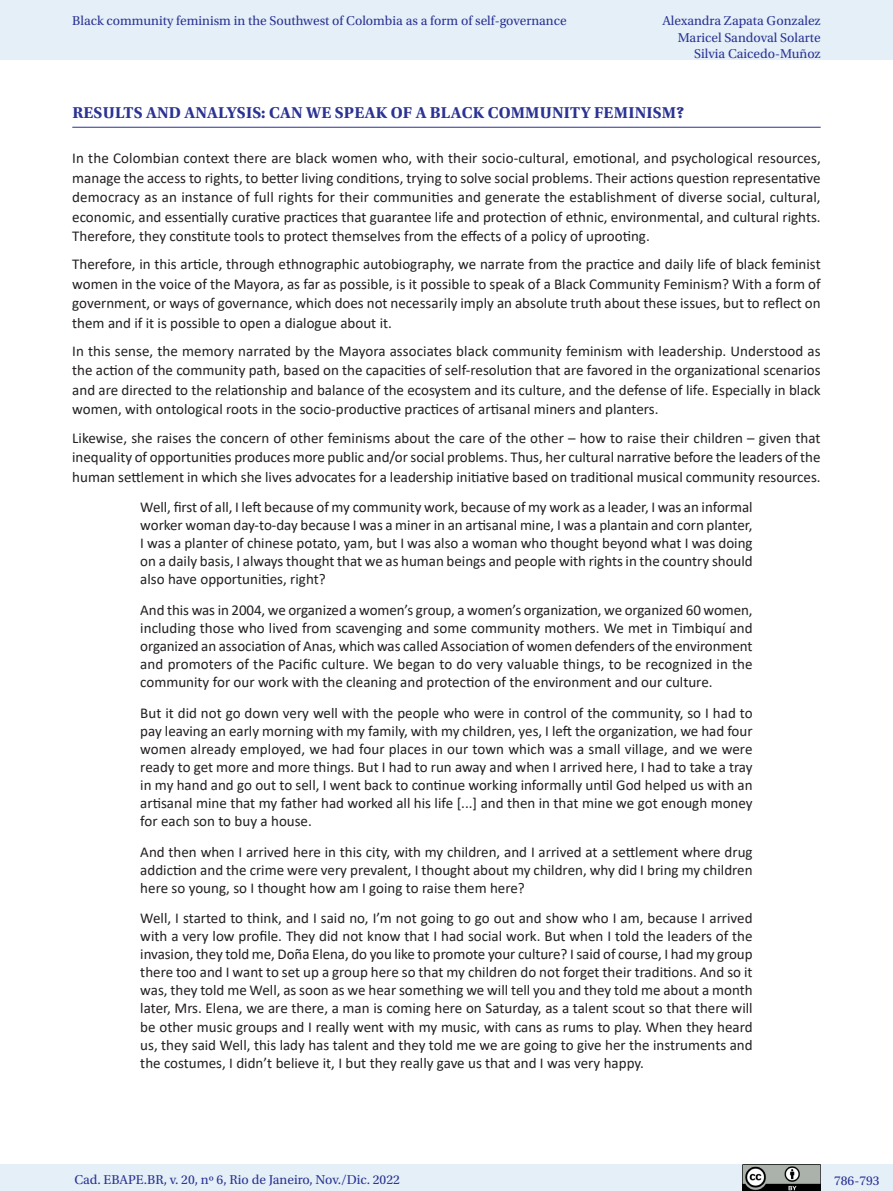
<style>
.page{position:relative;width:893px;height:1191px;background:#fff}
.page>*{position:absolute;margin:0;border:0;box-sizing:border-box;transform-origin:0 0}
._07_1_sub_1{font:700 16.5px "Utopia Std";letter-spacing:.01em;color:#2b3393}
._06_2_citação{font:15px/18px "Calibri";color:#231f20;text-align:justify}
._06_0_texto{font:15px/19.5px "Calibri";color:#231f20;text-align:justify}
.t1{font:13.5px/16.5px "Utopia Std";color:#2b3393;text-align:right}
</style>
<div class="page">
<div style="left:0;top:0;width:893px;height:60px;background:#e4eff8"></div>
<div style="left:0;top:1164px;width:893px;height:27px;background:#e4eff8"></div>
<img style="left:743px;top:1164px;width:78px;height:27px">
<hr style="left:72px;top:127px;width:749px;height:1px;background:#2b3393">
<p class="t1" style="left:72px;top:13px;width:496px">Black community feminism in the Southwest of Colombia as a form of self-governance</p>
<p class="t1" style="left:662px;top:13px;width:160px">Alexandra Zapata Gonzalez<br>Maricel Sandoval Solarte<br>Silvia Caicedo-Muñoz</p>
<p class="_07_1_sub_1" style="left:72px;top:103px;width:614px">RESULTS AND ANALYSIS: CAN WE SPEAK OF A BLACK COMMUNITY FEMINISM?</p>
<p class="_06_0_texto" style="left:72px;top:148px;width:750px">In the Colombian context there are black women who, with their socio-cultural, emotional, and psychological resources, manage the access to rights, to better living conditions, trying to solve social problems. Their actions question representative democracy as an instance of full rights for their communities and generate the establishment of diverse social, cultural, economic, and essentially curative practices that guarantee life and protection of ethnic, environmental, and cultural rights.<br>Therefore, they constitute tools to protect themselves from the effects of a policy of uprooting.</p>
<p class="_06_0_texto" style="left:72px;top:254px;width:750px">Therefore, in this article, through ethnographic autobiography, we narrate from the practice and daily life of black feminist women in the voice of the Mayora, as far as possible, is it possible to speak of a Black Community Feminism? With a form of government, or ways of governance, which does not necessarily imply an absolute truth about these issues, but to reflect on them and if it is possible to open a dialogue about it.</p>
<p class="_06_0_texto" style="left:72px;top:341px;width:750px">In this sense, the memory narrated by the Mayora associates black community feminism with leadership. Understood as the action of the community path, based on the capacities of self-resolution that are favored in the organizational scenarios and are directed to the relationship and balance of the ecosystem and its culture, and the defense of life. Especially in black women, with ontological roots in the socio-productive practices of artisanal miners and planters.</p>
<p class="_06_0_texto" style="left:72px;top:427px;width:750px">Likewise, she raises the concern of other feminisms about the care of the other – how to raise their children – given that inequality of opportunities produces more public and/or social problems. Thus, her cultural narrative before the leaders of the human settlement in which she lives advocates for a leadership initiative based on traditional musical community resources.</p>
<p class="_06_2_citação" style="left:140px;top:498px;width:614px">Well, first of all, I left because of my community work, because of my work as a leader, I was an informal worker woman day-to-day because I was a miner in an artisanal mine, I was a plantain and corn planter, I was a planter of chinese potato, yam, but I was also a woman who thought beyond what I was doing on a daily basis, I always thought that we as human beings and people with rights in the country should also have opportunities, right?</p>
<p class="_06_2_citação" style="left:140px;top:600px;width:614px">And this was in 2004, we organized a women’s group, a women’s organization, we organized 60 women, including those who lived from scavenging and some community mothers. We met in Timbiquí and organized an association of Anas, which was called Association of women defenders of the environment and promoters of the Pacific culture. We began to do very valuable things, to be recognized in the community for our work with the cleaning and protection of the environment and our culture.</p>
<p class="_06_2_citação" style="left:140px;top:703px;width:614px">But it did not go down very well with the people who were in control of the community, so I had to pay leaving an early morning with my family, with my children, yes, I left the organization, we had four women already employed, we had four places in our town which was a small village, and we were ready to get more and more things. But I had to run away and when I arrived here, I had to take a tray in my hand and go out to sell, I went back to continue working informally until God helped us with an artisanal mine that my father had worked all his life [...] and then in that mine we got enough money for each son to buy a house.</p>
<p class="_06_2_citação" style="left:140px;top:842px;width:614px">And then when I arrived here in this city, with my children, and I arrived at a settlement where drug addiction and the crime were very prevalent, I thought about my children, why did I bring my children here so young, so I thought how am I going to raise them here?</p>
<p class="_06_2_citação" style="left:140px;top:909px;width:614px">Well, I started to think, and I said no, I’m not going to go out and show who I am, because I arrived with a very low profile. They did not know that I had social work. But when I told the leaders of the invasion, they told me, Doña Elena, do you like to promote your culture? I said of course, I had my group there too and I want to set up a group here so that my children do not forget their traditions. And so it was, they told me Well, as soon as we hear something we will tell you and they told me about a month later, Mrs. Elena, we are there, a man is coming here on Saturday, as a talent scout so that there will be other music groups and I really went with my music, with cans as rums to play. When they heard us, they said Well, this lady has talent and they told me we are going to give her the instruments and the costumes, I didn’t believe it, I but they really gave us that and I was very happy.</p>
<p class="t1" style="left:74px;top:1171px;width:327px">Cad. EBAPE.BR, v. 20, nº 6, Rio de Janeiro, Nov./Dic. 2022</p>
<p class="t1" style="left:834px;top:1172px;width:47px">786-793</p>
</div>
